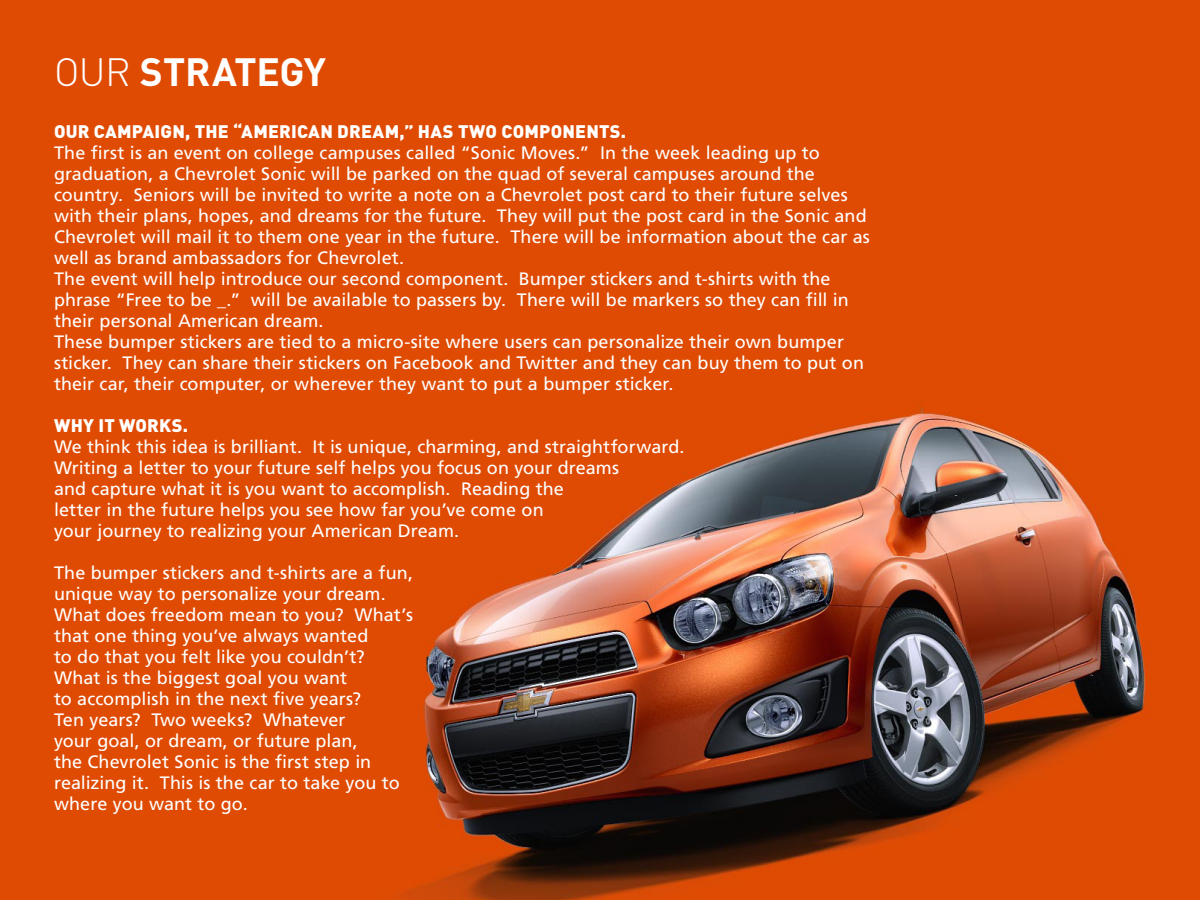
<style>
.page{position:relative;width:1200px;height:900px;background:#df4b03}
.page>*{position:absolute;margin:0;border:0;box-sizing:border-box;transform-origin:0 0}
.t1{font:700 39px "DIN";letter-spacing:-.005em;color:#fff}
.sub_head{font:18px/21px "Frutiger LT Std";letter-spacing:.005em;color:#fff}
.sub_head-2{font:900 18px "DIN";letter-spacing:.01em;color:#fff}
.s1{font-weight:300}
</style>
<div class="page">
<img style="left:401px;top:407px;width:745px;height:493px">
<p class="t1" style="left:54px;top:47px;width:274px"><span class="s1">OUR</span> STRATEGY</p>
<p class="sub_head-2" style="left:54px;top:120px;width:574px">OUR CAMPAIGN, THE “AMERICAN DREAM,” HAS TWO COMPONENTS.</p>
<p class="sub_head" style="left:54px;top:143px;width:817px">The first is an event on college campuses called “Sonic Moves.” In the week leading up to graduation, a Chevrolet Sonic will be parked on the quad of several campuses around the country. Seniors will be invited to write a note on a Chevrolet post card to their future selves with their plans, hopes, and dreams for the future. They will put the post card in the Sonic and Chevrolet will mail it to them one year in the future. There will be information about the car as well as brand ambassadors for Chevrolet.</p>
<p class="sub_head" style="left:54px;top:269px;width:796px">The event will help introduce our second component. Bumper stickers and t-shirts with the phrase “Free to be _.” will be available to passers by. There will be markers so they can fill in their personal American dream.</p>
<p class="sub_head" style="left:54px;top:332px;width:811px">These bumper stickers are tied to a micro-site where users can personalize their own bumper sticker. They can share their stickers on Facebook and Twitter and they can buy them to put on their car, their computer, or wherever they want to put a bumper sticker.</p>
<p class="sub_head-2" style="left:54px;top:414px;width:136px">WHY IT WORKS.</p>
<p class="sub_head" style="left:54px;top:437px;width:632px">We think this idea is brilliant. It is unique, charming, and straightforward.<br>Writing a letter to your future self helps you focus on your dreams<br>and capture what it is you want to accomplish. Reading the<br>letter in the future helps you see how far you’ve come on<br>your journey to realizing your American Dream.</p>
<p class="sub_head" style="left:54px;top:563px;width:361px">The bumper stickers and t-shirts are a fun, unique way to personalize your dream.<br>What does freedom mean to you? What’s that one thing you’ve always wanted<br>to do that you felt like you couldn’t?<br>What is the biggest goal you want<br>to accomplish in the next five years?<br>Ten years? Two weeks? Whatever<br>your goal, or dream, or future plan,<br>the Chevrolet Sonic is the first step in realizing it. This is the car to take you to where you want to go.</p>
</div>
